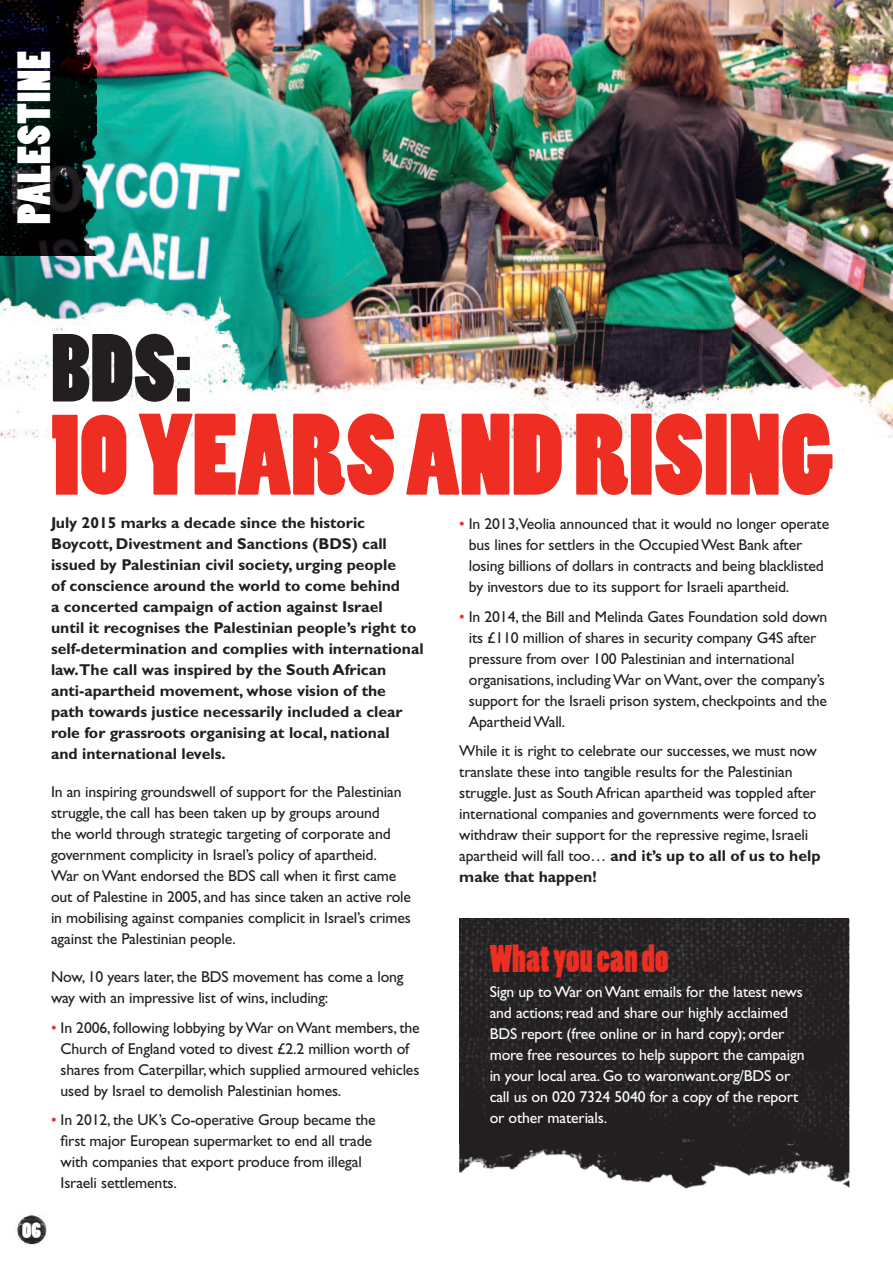
<style>
.page{position:relative;width:893px;height:1263px;background:#fff}
.page>*{position:absolute;margin:0;border:0;box-sizing:border-box;transform-origin:0 0}
.t1{font:108px "Poplar Std";color:#ee2e22}
.t2{font:90px "Poplar Std";color:#231f20}
.t3{font:43.5px "Poplar Std";letter-spacing:.02em;color:#fff}
.t4{font:36px "Poplar Std";letter-spacing:.005em;color:#ee2e22}
.t5{font:21px "Poplar Std";color:#fff}
.t6{font:15.75px/21px "Gill Sans Std";letter-spacing:-.01em;color:#231f20}
.t7{font:700 15.75px/21px "Gill Sans Std";color:#231f20}
.t8{font:15.75px/21px "Gill Sans Std";letter-spacing:-.01em;color:#fff}
.s1{color:#ee2e22}
.s2{font-weight:700}
</style>
<div class="page">
<img style="left:0;top:0;width:893px;height:344px">
<img style="left:0;top:428px;width:893px;height:10px">
<img style="left:272px;top:344px;width:621px;height:84px">
<img style="left:16px;top:1214px;width:31px;height:31px">
<img style="left:0;top:0;width:96px;height:255px">
<img style="left:0;top:289px;width:272px;height:124px">
<img style="left:459px;top:1144px;width:390px;height:45px">
<img style="left:459px;top:918px;width:390px;height:226px">
<h3 class="t3" style="left:17px;top:224px;width:174px;rotate:-90deg">PALESTINE</h3>
<h2 class="t2" style="left:51px;top:333px;width:142px">BDS:</h2>
<h1 class="t1" style="left:51px;top:412px;width:783px">10YEARSANDRISING</h1>
<p class="t6" style="left:469px;top:515px;width:362px;text-indent:-10px"><span class="s1">•</span> In 2013,Veolia announced that it would no longer operate bus lines for settlers in the OccupiedWest Bank after losing billions of dollars in contracts and being blacklisted by investors due to its support for Israeli apartheid.</p>
<p class="t6" style="left:469px;top:607px;width:360px;text-indent:-10px"><span class="s1">•</span> In 2014, the Bill and Melinda Gates Foundation sold down its £110 million of shares in security company G4S after pressure from over 100 Palestinian and international organisations, includingWar onWant, over the company’s support for the Israeli prison system, checkpoints and the ApartheidWall.</p>
<p class="t6" style="left:459px;top:742px;width:363px">While it is right to celebrate our successes, we must now translate these into tangible results for the Palestinian struggle. Just as South African apartheid was toppled after international companies and governments were forced to withdraw their support for the repressive regime, Israeli apartheid will fall too… <span class="s2">and it’s up to all of us to help make that happen!</span></p>
<p class="t7" style="left:51px;top:514px;width:374px">July 2015 marks a decade since the historic Boycott, Divestment and Sanctions (BDS) call issued by Palestinian civil society, urging people<br>of conscience around the world to come behind<br>a concerted campaign of action against Israel<br>until it recognises the Palestinian people’s right to self-determination and complies with international law.The call was inspired by the South African anti-apartheid movement, whose vision of the<br>path towards justice necessarily included a clear role for grassroots organising at local, national<br>and international levels.</p>
<p class="t6" style="left:51px;top:783px;width:362px">In an inspiring groundswell of support for the Palestinian struggle, the call has been taken up by groups around<br>the world through strategic targeting of corporate and government complicity in Israel’s policy of apartheid.<br>War onWant endorsed the BDS call when it first came out of Palestine in 2005, and has since taken an active role in mobilising against companies complicit in Israel’s crimes against the Palestinian people.</p>
<p class="t6" style="left:51px;top:968px;width:354px">Now, 10 years later, the BDS movement has come a long way with an impressive list of wins, including:</p>
<p class="t6" style="left:61px;top:1018px;width:361px;text-indent:-10px"><span class="s1">•</span> In 2006, following lobbying byWar onWant members, the Church of England voted to divest £2.2 million worth of shares from Caterpillar, which supplied armoured vehicles used by Israel to demolish Palestinian homes.</p>
<p class="t6" style="left:61px;top:1111px;width:317px;text-indent:-10px"><span class="s1">•</span> In 2012, the UK’s Co-operative Group became the first major European supermarket to end all trade with companies that export produce from illegal Israeli settlements.</p>
<h3 class="t4" style="left:490px;top:944px;width:180px">Whatyoucando</h3>
<p class="t8" style="left:490px;top:983px;width:316px">Sign up toWar onWant emails for the latest news and actions; read and share our highly acclaimed BDS report (free online or in hard copy); order more free resources to help support the campaign in your local area. Go to waronwant.org/BDS or call us on 020 7324 5040 for a copy of the report or other materials.</p>
<h3 class="t5" style="left:22px;top:1221px;width:20px">06</h3>
</div>
